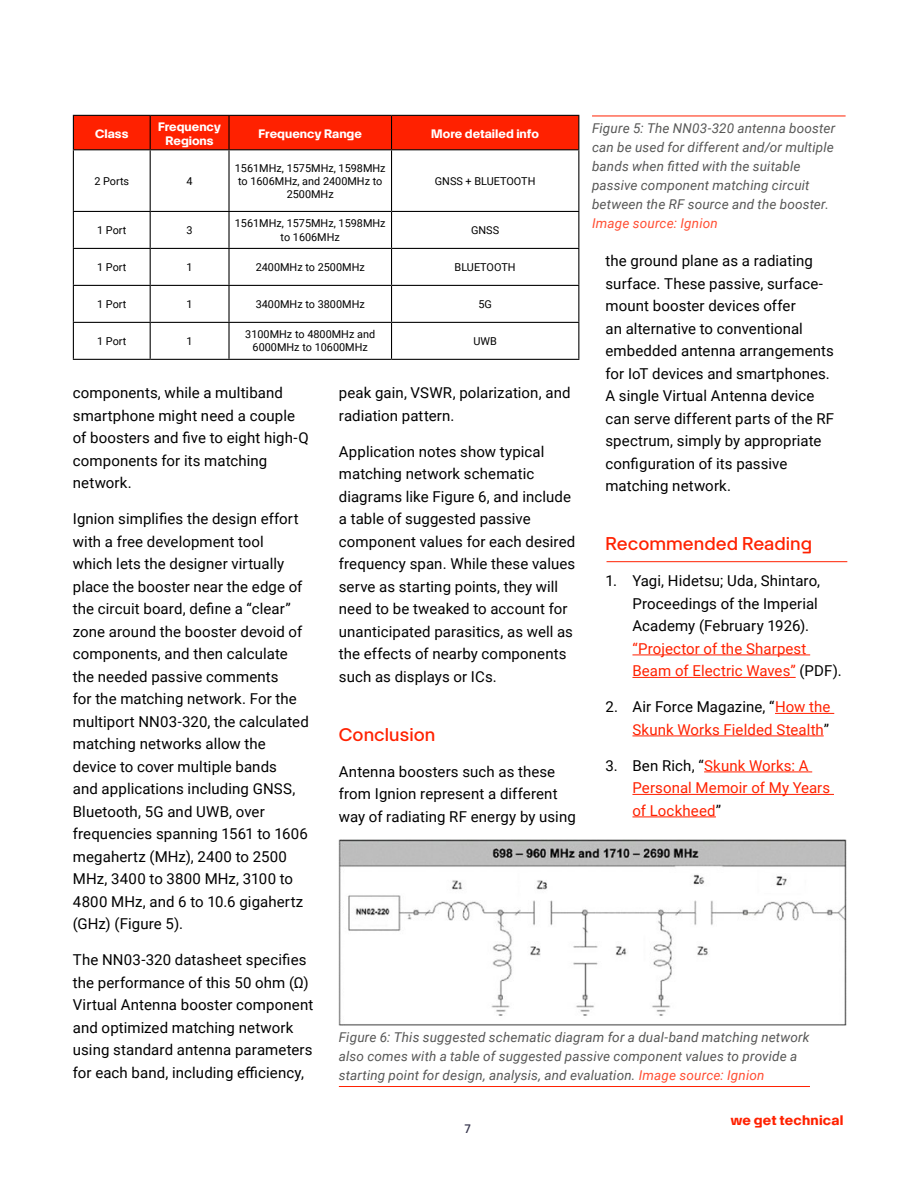
<style>
.page{position:relative;width:918px;height:1188px;background:#fff}
.page>*{position:absolute;margin:0;border:0;box-sizing:border-box;transform-origin:0 0}
.t1{font:18px "Digi Key Artex TT";letter-spacing:.005em;color:#ff2100}
.t2{font:15px/22.5px "Roboto";letter-spacing:.005em;color:#000}
.t3{font:15px/22.5px "Roboto";letter-spacing:.005em;color:#ff2100}
.t4{font:italic 13.5px/18.9px "Roboto";letter-spacing:.01em;color:#575756}
.t5{font:italic 13.5px "Roboto";letter-spacing:.015em;color:#ff4e33}
.t6{font:700 13.5px "Digi Key Artex TT";letter-spacing:.015em;color:#ff2100}
.t7{font:700 12px/14.4px "Digi Key Artex TT";color:#fff;text-align:center}
.t8{font:12px "Digi Key Artex TT";color:#39384f}
.t9{font:10.8px/13px "Roboto";color:#000;text-align:center}
.s1{color:#000}
.s2{color:#ff4e33}
</style>
<div class="page">
<div style="left:74px;top:116px;width:504px;height:33px;background:#ff2100"></div>
<hr style="left:73px;top:115px;width:77px;height:1px;background:#000">
<hr style="left:73px;top:116px;width:1px;height:33px;background:#000">
<hr style="left:150px;top:115px;width:79px;height:1px;background:#000">
<hr style="left:150px;top:116px;width:1px;height:33px;background:#000">
<hr style="left:229px;top:115px;width:163px;height:1px;background:#000">
<hr style="left:228px;top:116px;width:2px;height:33px;background:#000">
<hr style="left:392px;top:115px;width:187px;height:1px;background:#000">
<hr style="left:391px;top:116px;width:1px;height:33px;background:#000">
<hr style="left:578px;top:116px;width:1px;height:33px;background:#000">
<hr style="left:73px;top:149px;width:77px;height:1px;background:#000">
<hr style="left:73px;top:150px;width:1px;height:61px;background:#000">
<hr style="left:150px;top:149px;width:79px;height:1px;background:#000">
<hr style="left:150px;top:150px;width:1px;height:61px;background:#000">
<hr style="left:229px;top:149px;width:163px;height:1px;background:#000">
<hr style="left:228px;top:150px;width:2px;height:61px;background:#000">
<hr style="left:392px;top:149px;width:187px;height:1px;background:#000">
<hr style="left:391px;top:150px;width:1px;height:61px;background:#000">
<hr style="left:578px;top:150px;width:1px;height:61px;background:#000">
<hr style="left:73px;top:211px;width:77px;height:1px;background:#000">
<hr style="left:73px;top:212px;width:1px;height:36px;background:#000">
<hr style="left:150px;top:211px;width:79px;height:1px;background:#000">
<hr style="left:150px;top:212px;width:1px;height:36px;background:#000">
<hr style="left:229px;top:211px;width:163px;height:1px;background:#000">
<hr style="left:228px;top:212px;width:2px;height:36px;background:#000">
<hr style="left:392px;top:211px;width:187px;height:1px;background:#000">
<hr style="left:391px;top:212px;width:1px;height:36px;background:#000">
<hr style="left:578px;top:212px;width:1px;height:36px;background:#000">
<hr style="left:73px;top:248px;width:77px;height:1px;background:#000">
<hr style="left:73px;top:249px;width:1px;height:36px;background:#000">
<hr style="left:150px;top:248px;width:79px;height:1px;background:#000">
<hr style="left:150px;top:249px;width:1px;height:36px;background:#000">
<hr style="left:229px;top:248px;width:163px;height:1px;background:#000">
<hr style="left:228px;top:249px;width:2px;height:36px;background:#000">
<hr style="left:392px;top:248px;width:187px;height:1px;background:#000">
<hr style="left:391px;top:249px;width:1px;height:36px;background:#000">
<hr style="left:578px;top:249px;width:1px;height:36px;background:#000">
<hr style="left:73px;top:285px;width:77px;height:1px;background:#000">
<hr style="left:73px;top:286px;width:1px;height:36px;background:#000">
<hr style="left:150px;top:285px;width:79px;height:1px;background:#000">
<hr style="left:150px;top:286px;width:1px;height:36px;background:#000">
<hr style="left:229px;top:285px;width:163px;height:1px;background:#000">
<hr style="left:228px;top:286px;width:2px;height:36px;background:#000">
<hr style="left:392px;top:285px;width:187px;height:1px;background:#000">
<hr style="left:391px;top:286px;width:1px;height:36px;background:#000">
<hr style="left:578px;top:286px;width:1px;height:36px;background:#000">
<hr style="left:73px;top:322px;width:77px;height:1px;background:#000">
<hr style="left:73px;top:323px;width:1px;height:36px;background:#000">
<hr style="left:150px;top:322px;width:79px;height:1px;background:#000">
<hr style="left:150px;top:323px;width:1px;height:36px;background:#000">
<hr style="left:229px;top:322px;width:163px;height:1px;background:#000">
<hr style="left:228px;top:323px;width:2px;height:36px;background:#000">
<hr style="left:392px;top:322px;width:187px;height:1px;background:#000">
<hr style="left:391px;top:323px;width:1px;height:36px;background:#000">
<hr style="left:578px;top:323px;width:1px;height:36px;background:#000">
<hr style="left:73px;top:359px;width:77px;height:1px;background:#000">
<hr style="left:150px;top:359px;width:79px;height:1px;background:#000">
<hr style="left:229px;top:359px;width:163px;height:1px;background:#000">
<hr style="left:392px;top:359px;width:187px;height:1px;background:#000">
<hr style="left:592px;top:116px;width:254px;height:1px;background:#ff2100">
<hr style="left:632px;top:655px;width:178px;height:1px;background:#ff2100">
<hr style="left:632px;top:677px;width:164px;height:1px;background:#ff2100">
<hr style="left:775px;top:713px;width:59px;height:1px;background:#ff2100">
<hr style="left:632px;top:736px;width:192px;height:1px;background:#ff2100">
<hr style="left:704px;top:772px;width:108px;height:1px;background:#ff2100">
<hr style="left:632px;top:794px;width:202px;height:1px;background:#ff2100">
<hr style="left:632px;top:817px;width:84px;height:1px;background:#ff2100">
<img style="left:339px;top:840px;width:507px;height:185px">
<hr style="left:607px;top:561px;width:240px;height:1px;background:#ff2100">
<hr style="left:339px;top:1086px;width:471px;height:1px;background:#ff2100">
<p class="t7" style="left:95px;top:126px;width:35px">Class</p>
<p class="t7" style="left:158px;top:119px;width:65px">Frequency<br>Regions</p>
<p class="t7" style="left:259px;top:126px;width:105px">Frequency Range</p>
<p class="t7" style="left:431px;top:126px;width:109px">More detailed info</p>
<p class="t9" style="left:94px;top:174px;width:36px">2 Ports</p>
<p class="t9" style="left:187px;top:174px;width:8px">4</p>
<p class="t4" style="left:592px;top:119px;width:245px">Figure 5: The NN03-320 antenna booster can be used for different and/or multiple bands when fitted with the suitable passive component matching circuit between the RF source and the booster.</p>
<p class="t5" style="left:592px;top:214px;width:127px">Image source: Ignion</p>
<p class="t2" style="left:605px;top:249px;width:230px">the ground plane as a radiating surface. These passive, surface&shy;mount booster devices offer<br>an alternative to conventional embedded antenna arrangements for IoT devices and smartphones.<br>A single Virtual Antenna device can serve different parts of the RF spectrum, simply by appropriate configuration of its passive matching network.</p>
<p class="t9" style="left:235px;top:161px;width:152px">1561MHz, 1575MHz, 1598MHz to 1606MHz, and 2400MHz to<br>2500MHz</p>
<p class="t9" style="left:435px;top:174px;width:102px">GNSS + BLUETOOTH</p>
<p class="t9" style="left:97px;top:223px;width:31px">1 Port</p>
<p class="t9" style="left:187px;top:223px;width:8px">3</p>
<p class="t9" style="left:235px;top:217px;width:152px">1561MHz, 1575MHz, 1598MHz to 1606MHz</p>
<p class="t9" style="left:471px;top:223px;width:30px">GNSS</p>
<p class="t9" style="left:97px;top:260px;width:31px">1 Port</p>
<p class="t9" style="left:187px;top:260px;width:8px">1</p>
<p class="t9" style="left:256px;top:260px;width:111px">2400MHz to 2500MHz</p>
<p class="t9" style="left:455px;top:260px;width:63px">BLUETOOTH</p>
<p class="t9" style="left:97px;top:297px;width:31px">1 Port</p>
<p class="t9" style="left:187px;top:297px;width:8px">1</p>
<p class="t9" style="left:256px;top:297px;width:111px">3400MHz to 3800MHz</p>
<p class="t9" style="left:478px;top:297px;width:15px">5G</p>
<p class="t9" style="left:97px;top:334px;width:31px">1 Port</p>
<p class="t9" style="left:187px;top:334px;width:8px">1</p>
<p class="t9" style="left:245px;top:328px;width:131px">3100MHz to 4800MHz and<br>6000MHz to 10600MHz</p>
<p class="t9" style="left:473px;top:334px;width:25px">UWB</p>
<p class="t2" style="left:73px;top:381px;width:237px">components, while a multiband smartphone might need a couple of boosters and five to eight high-Q components for its matching network.</p>
<p class="t2" style="left:73px;top:507px;width:238px">Ignion simplifies the design effort with a free development tool<br>which lets the designer virtually place the booster near the edge of the circuit board, define a “clear” zone around the booster devoid of components, and then calculate the needed passive comments<br>for the matching network. For the multiport NN03-320, the calculated matching networks allow the device to cover multiple bands<br>and applications including GNSS,<br>Bluetooth, 5G and UWB, over frequencies spanning 1561 to 1606 megahertz (MHz), 2400 to 2500<br>MHz, 3400 to 3800 MHz, 3100 to<br>4800 MHz, and 6 to 10.6 gigahertz (GHz) (Figure 5).</p>
<p class="t2" style="left:73px;top:948px;width:242px">The NN03-320 datasheet specifies the performance of this 50 ohm (Ω)<br>Virtual Antenna booster component and optimized matching network using standard antenna parameters for each band, including efficiency,</p>
<p class="t2" style="left:339px;top:381px;width:233px">peak gain, VSWR, polarization, and radiation pattern.</p>
<p class="t2" style="left:339px;top:440px;width:238px">Application notes show typical matching network schematic diagrams like Figure 6, and include a table of suggested passive component values for each desired frequency span. While these values serve as starting points, they will need to be tweaked to account for unanticipated parasitics, as well as the effects of nearby components such as displays or ICs.</p>
<p class="t1" style="left:605px;top:531px;width:208px">Recommended Reading</p>
<p class="t2" style="left:632px;top:569px;width:189px;text-indent:-27px">1. Yagi, Hidetsu; Uda, Shintaro,<br>Proceedings of the Imperial<br>Academy (February 1926).</p>
<p class="t3" style="left:632px;top:637px;width:211px">“Projector of the Sharpest<br>Beam of Electric Waves” <span class="s1">(PDF).</span></p>
<p class="t3" style="left:605px;top:695px;width:227px;text-align:right"><span class="s1">2. Air Force Magazine, “</span>How the<br>Skunk Works Fielded Stealth<span class="s1">”</span></p>
<p class="t3" style="left:632px;top:754px;width:199px;text-indent:-27px"><span class="s1">3. Ben Rich, “</span>Skunk Works: A<br>Personal Memoir of My Years of Lockheed<span class="s1">”</span></p>
<p class="t1" style="left:339px;top:721px;width:98px">Conclusion</p>
<p class="t2" style="left:339px;top:759px;width:238px">Antenna boosters such as these from Ignion represent a different way of radiating RF energy by using</p>
<p class="t4" style="left:339px;top:1027px;width:472px">Figure 6: This suggested schematic diagram for a dual-band matching network also comes with a table of suggested passive component values to provide a starting point for design, analysis, and evaluation. <span class="s2">Image source: Ignion</span></p>
<p class="t8" style="left:465px;top:1120px;width:8px">7</p>
<p class="t6" style="left:730px;top:1110px;width:115px">we get technical</p>
</div>
